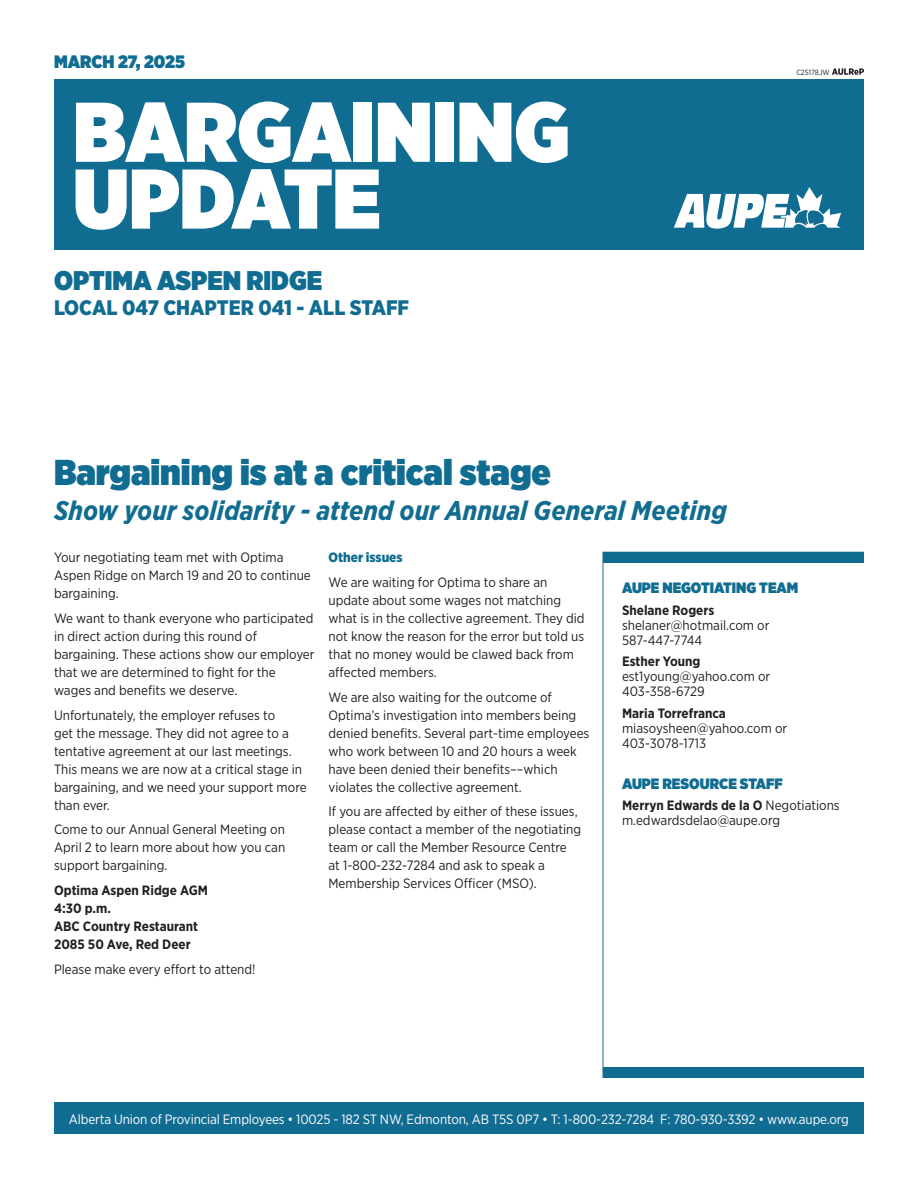
<style>
.page{position:relative;width:918px;height:1188px;background:#fff}
.page>*{position:absolute;margin:0;border:0;box-sizing:border-box;transform-origin:0 0}
.t1{font:900 84.45px "Gotham Narrow";color:#fff}
.t2{font:900 36px "Gotham Narrow";color:#106c91}
.Header2{font:italic 700 27px "Gotham Narrow";color:#106c91}
.Group_header{font:900 27px "Gotham Narrow";color:#106c91}
.Local_Chapter_Header{font:900 21px "Gotham Narrow";color:#106c91}
.Date{font:900 18px "Gotham Narrow";color:#106c91}
.Contact_header{font:900 15px "Gotham Narrow";color:#106c91}
.Contact_info{font:900 15px "Gotham Narrow";color:#106c91}
.body_copy{font:13.5px/18px "Gotham Narrow";color:#231f20}
.Contact_info-2{font:13.5px/15px "Gotham Narrow";color:#231f20}
.t3{font:13.5px "Gotham Narrow";letter-spacing:-.01em;color:#fff}
.body_copy-2{font:700 13.5px "Gotham Narrow";color:#231f20}
.Contact_name{font:700 13.5px "Gotham Narrow";color:#231f20}
.Subheader{font:900 13.5px "Gotham Narrow";color:#106c91}
.t4{font:7.5px "Gotham Narrow";color:#231f20}
.s1{font-weight:400}
</style>
<div class="page">
<div style="left:54px;top:79px;width:810px;height:171px;background:#106c91"></div>
<div style="left:54px;top:1102px;width:810px;height:32px;background:#106c91"></div>
<div style="left:603px;top:552px;width:261px;height:11px;background:#106c91"></div>
<div style="left:603px;top:1067px;width:261px;height:10px;background:#106c91"></div>
<svg style="left:674px;top:187px;width:167px;height:42px"></svg>
<svg style="left:832px;top:68px;width:32px;height:7px"></svg>
<p class="Date" style="left:54px;top:50px;width:133px">MARCH 27, 2025</p>
<p class="t1" style="left:73px;top:75px;width:498px">BARGAINING</p>
<p class="t1" style="left:73px;top:142px;width:309px">UPDATE</p>
<p class="Group_header" style="left:54px;top:262px;width:270px">OPTIMA ASPEN RIDGE</p>
<p class="Local_Chapter_Header" style="left:54px;top:294px;width:357px">LOCAL 047 CHAPTER 041 - ALL STAFF</p>
<p class="t2" style="left:54px;top:447px;width:498px">Bargaining is at a critical stage</p>
<p class="Header2" style="left:54px;top:493px;width:675px">Show your solidarity - attend our Annual General Meeting</p>
<p class="t4" style="left:796px;top:68px;width:35px">C25178JW</p>
<p class="body_copy" style="left:54px;top:548px;width:258px">Your negotiating team met with Optima<br>Aspen Ridge on March 19 and 20 to continue bargaining.</p>
<p class="body_copy" style="left:54px;top:609px;width:262px">We want to thank everyone who participated in direct action during this round of bargaining. These actions show our employer that we are determined to fight for the wages and benefits we deserve.</p>
<p class="body_copy" style="left:54px;top:706px;width:254px">Unfortunately, the employer refuses to<br>get the message. They did not agree to a tentative agreement at our last meetings.<br>This means we are now at a critical stage in bargaining, and we need your support more than ever.</p>
<p class="body_copy" style="left:54px;top:820px;width:233px;text-align:justify">Come to our Annual General Meeting on April 2 to learn more about how you can support bargaining.</p>
<p class="body_copy-2" style="left:54px;top:882px;width:155px">Optima Aspen Ridge AGM</p>
<p class="body_copy-2" style="left:54px;top:900px;width:59px">4:30 p.m.</p>
<p class="body_copy-2" style="left:54px;top:918px;width:146px">ABC Country Restaurant</p>
<p class="body_copy-2" style="left:54px;top:936px;width:138px">2085 50 Ave, Red Deer</p>
<p class="body_copy" style="left:54px;top:960px;width:203px">Please make every effort to attend!</p>
<p class="Subheader" style="left:328px;top:549px;width:76px">Other issues</p>
<p class="body_copy" style="left:328px;top:573px;width:258px">We are waiting for Optima to share an update about some wages not matching what is in the collective agreement. They did not know the reason for the error but told us that no money would be clawed back from affected members.</p>
<p class="body_copy" style="left:328px;top:688px;width:262px">We are also waiting for the outcome of Optima’s investigation into members being denied benefits. Several part-time employees who work between 10 and 20 hours a week have been denied their benefits––which violates the collective agreement.</p>
<p class="body_copy" style="left:328px;top:802px;width:254px">If you are affected by either of these issues, please contact a member of the negotiating team or call the Member Resource Centre at 1-800-232-7284 and ask to speak a Membership Services Officer (MSO).</p>
<p class="Contact_header" style="left:622px;top:578px;width:178px">AUPE NEGOTIATING TEAM</p>
<p class="Contact_name" style="left:622px;top:601px;width:94px">Shelane Rogers</p>
<p class="Contact_info-2" style="left:622px;top:617px;width:149px">shelaner@hotmail.com or<br>587-447-7744</p>
<p class="Contact_name" style="left:622px;top:653px;width:80px">Esther Young</p>
<p class="Contact_info-2" style="left:622px;top:669px;width:150px">est1young@yahoo.com or<br>403-358-6729</p>
<p class="Contact_name" style="left:622px;top:705px;width:105px">Maria Torrefranca</p>
<p class="Contact_info-2" style="left:622px;top:721px;width:167px">miasoysheen@yahoo.com or<br>403-3078-1713</p>
<p class="Contact_info" style="left:622px;top:773px;width:162px">AUPE RESOURCE STAFF</p>
<p class="body_copy-2" style="left:622px;top:797px;width:219px">Merryn Edwards de la O <span class="s1">Negotiations</span></p>
<p class="Contact_info-2" style="left:622px;top:813px;width:160px">m.edwardsdelao@aupe.org</p>
<p class="t3" style="left:69px;top:1110px;width:782px">Alberta Union of Provincial Employees • 10025 - 182 ST NW, Edmonton, AB T5S 0P7 • T: 1-800-232-7284 F: 780-930-3392 • www.aupe.org</p>
</div>
